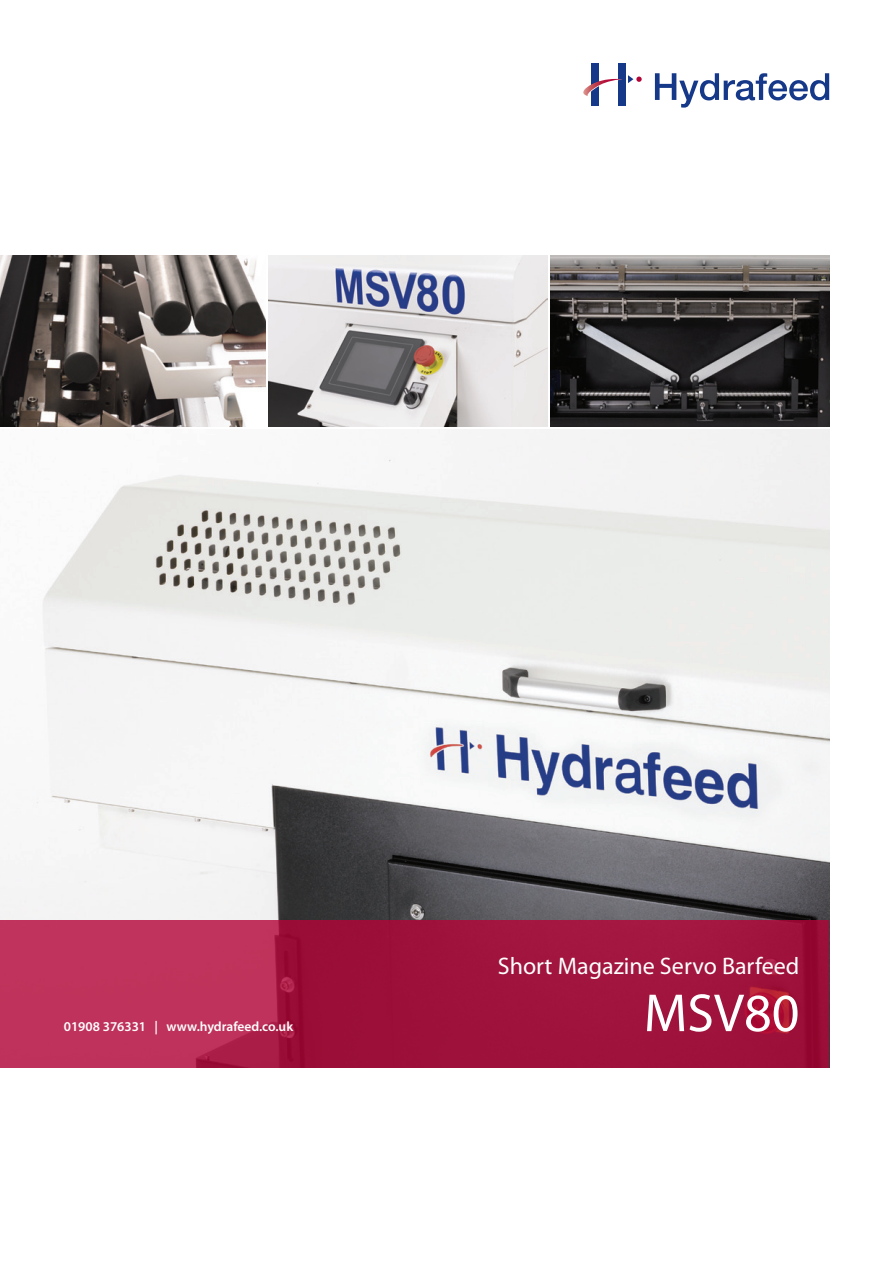
<style>
.page{position:relative;width:893px;height:1263px;background:#fff}
.page>*{position:absolute;margin:0;border:0;box-sizing:border-box;transform-origin:0 0}
.t1{font:54px "Myriad Pro";color:#fff}
.t2{font:24px "Myriad Pro";color:#fff}
.t3{font:600 13.5px "Myriad Pro";color:#fff}
</style>
<div class="page">
<img style="left:551px;top:255px;width:278px;height:171px">
<img style="left:0;top:430px;width:829px;height:490px">
<svg style="left:0;top:920px;width:829px;height:147px;background:#a81b45"></svg>
<img style="left:0;top:255px;width:266px;height:171px">
<img style="left:269px;top:255px;width:278px;height:171px">
<svg style="left:655px;top:73px;width:174px;height:35px"></svg>
<div style="left:591px;top:64px;width:8px;height:42px;background:#153889"></div>
<div style="left:618px;top:64px;width:7px;height:42px;background:#153889"></div>
<svg style="left:583px;top:75px;width:59px;height:21px"></svg>
<p class="t3" style="left:64px;top:1018px;width:231px">01908 376331 | www.hydrafeed.co.uk</p>
<h2 class="t2" style="left:498px;top:951px;width:303px">Short Magazine Servo Barfeed</h2>
<h1 class="t1" style="left:644px;top:980px;width:157px">MSV80</h1>
</div>
